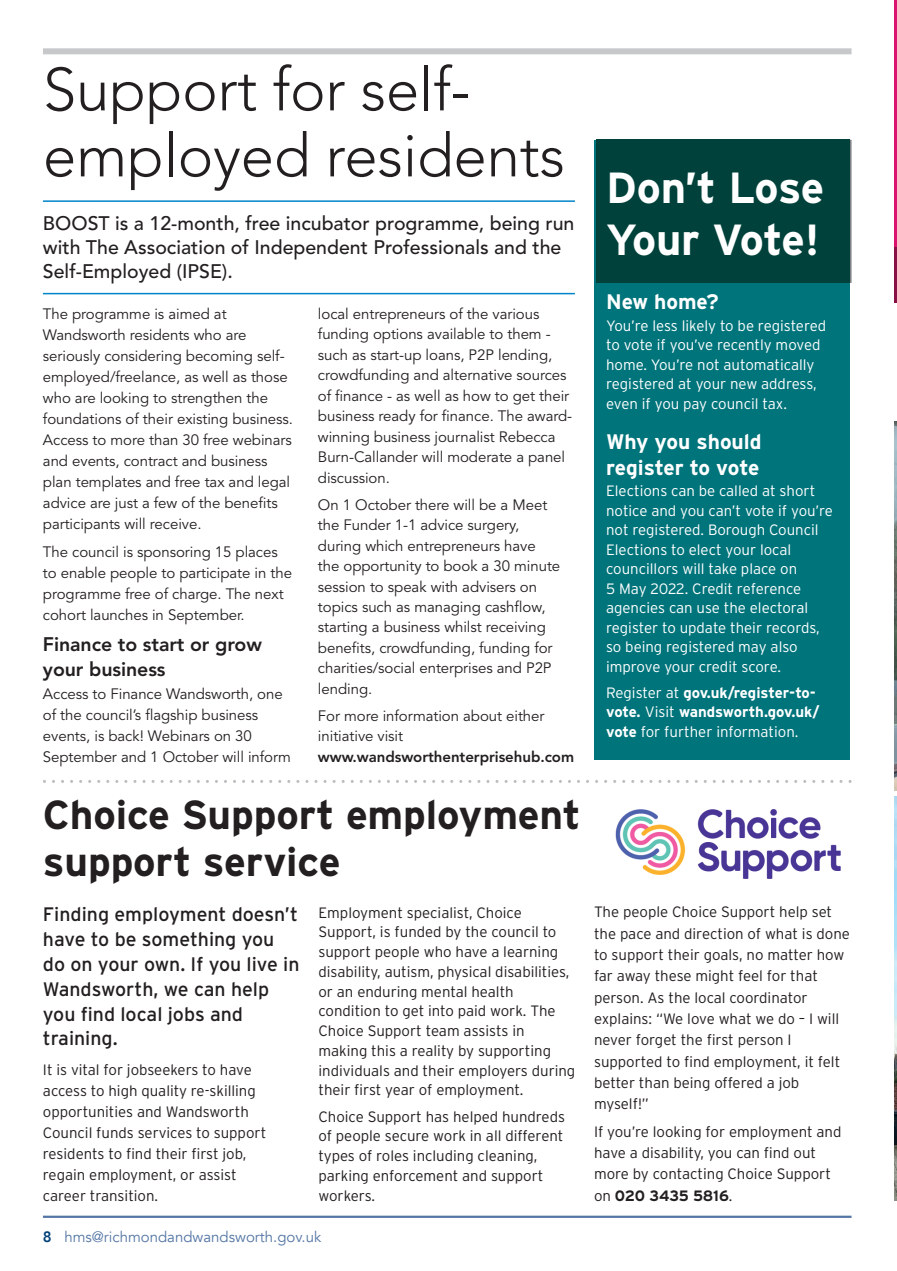
<style>
.page{position:relative;width:897px;height:1271px;background:#fff}
.page>*{position:absolute;margin:0;border:0;box-sizing:border-box;transform-origin:0 0}
.t1{font:300 60px/66px "Avenir LT";letter-spacing:-.005em;color:#231f20}
.t2{font:700 43.5px/52.5px "Interstate";letter-spacing:-.01em;color:#fff}
.t3{font:700 40.5px/46.5px "Interstate";letter-spacing:-.005em;color:#231f20}
.t4{font:700 21px/25.5px "Interstate";color:#fff}
.t5{font:500 19.5px/24px "Avenir LT";color:#231f20}
.t6{font:19.5px/24.9px "Interstate";color:#231f20}
.t7{font:800 19.5px/24.8px "Avenir LT";letter-spacing:-.005em;color:#231f20}
.t8{font:15px/20.5px "Avenir LT";letter-spacing:-.005em;color:#231f20}
.t9{font:300 15px/19.8px "Interstate";color:#231f20}
.t10{font:300 15px/19.5px "Interstate";color:#fff}
.t11{font:700 15px/19.5px "Interstate";color:#fff}
.t12{font:15px "Avenir";color:#5476a5}
.t13{font:800 15px "Avenir LT";letter-spacing:-.005em;color:#231f20}
.s1{font-weight:800;color:#004279}
.s2{font-weight:300}
.s3{font-weight:700}
</style>
<div class="page">
<div style="left:43px;top:48px;width:808px;height:6px;background:#c7c8ca"></div>
<hr style="left:43px;top:1215px;width:808px;height:2px;background:#5476a5">
<div style="left:594px;top:140px;width:255px;height:619px;background:#00747b"></div>
<div style="left:596px;top:140px;width:253px;height:143px;background:#00423b"></div>
<hr style="left:893px;top:0;width:3px;height:300px;background:#d9136e">
<hr style="left:893px;top:247px;width:3px;height:56px;background:#871144">
<svg style="left:43px;top:780px;width:808px;height:3px"></svg>
<img style="left:615px;top:809px;width:226px;height:70px">
<img style="left:894px;top:421px;width:2px;height:369px">
<img style="left:894px;top:796px;width:2px;height:404px">
<hr style="left:43px;top:200px;width:531px;height:2px;background:#0084ca">
<hr style="left:43px;top:293px;width:531px;height:1px;background:#0084ca">
<h1 class="t1" style="left:43px;top:57px;width:523px">Support for self&shy;employed residents</h1>
<h3 class="t5" style="left:43px;top:212px;width:532px">BOOST is a 12-month, free incubator programme, being run with The Association of Independent Professionals and the<br>Self-Employed (IPSE).</h3>
<p class="t8" style="left:43px;top:304px;width:251px;line-height:21px">The programme is aimed at Wandsworth residents who are seriously considering becoming self&shy;employed/freelance, as well as those who are looking to strengthen the foundations of their existing business.<br>Access to more than 30 free webinars and events, contract and business plan templates and free tax and legal advice are just a few of the benefits participants will receive.</p>
<p class="t8" style="left:43px;top:541px;width:250px;line-height:21px">The council is sponsoring 15 places to enable people to participate in the programme free of charge. The next cohort launches in September.</p>
<h3 class="t7" style="left:43px;top:632px;width:220px">Finance to start or grow your business</h3>
<p class="t8" style="left:43px;top:683px;width:249px;line-height:21px">Access to Finance Wandsworth, one of the council’s flagship business events, is back! Webinars on 30<br>September and 1 October will inform</p>
<p class="t8" style="left:318px;top:304px;width:256px">local entrepreneurs of the various funding options available to them - such as start-up loans, P2P lending, crowdfunding and alternative sources of finance - as well as how to get their business ready for finance. The award&shy;winning business journalist Rebecca Burn-Callander will moderate a panel discussion.</p>
<p class="t8" style="left:318px;top:494px;width:244px">On 1 October there will be a Meet the Funder 1-1 advice surgery, during which entrepreneurs have the opportunity to book a 30 minute session to speak with advisers on topics such as managing cashflow, starting a business whilst receiving benefits, crowdfunding, funding for charities/social enterprises and P2P lending.</p>
<p class="t8" style="left:318px;top:706px;width:228px">For more information about either initiative visit</p>
<p class="t13" style="left:318px;top:747px;width:257px">www.wandsworthenterprisehub.com</p>
<h3 class="t3" style="left:43px;top:791px;width:539px">Choice Support employment support service</h3>
<h3 class="t6" style="left:43px;top:901px;width:258px">Finding employment doesn’t have to be something you do on your own. If you live in<br>Wandsworth, we can help you find local jobs and training.</h3>
<p class="t9" style="left:43px;top:1059px;width:225px;line-height:21px">It is vital for jobseekers to have access to high quality re-skilling opportunities and Wandsworth<br>Council funds services to support residents to find their first job, regain employment, or assist career transition.</p>
<p class="t9" style="left:318px;top:902px;width:258px">Employment specialist, Choice Support, is funded by the council to support people who have a learning disability, autism, physical disabilities, or an enduring mental health condition to get into paid work. The Choice Support team assists in making this a reality by supporting individuals and their employers during their first year of employment.</p>
<p class="t9" style="left:318px;top:1106px;width:248px">Choice Support has helped hundreds of people secure work in all different types of roles including cleaning, parking enforcement and support workers.</p>
<p class="t12" style="left:43px;top:1227px;width:280px"><span class="s1">8</span> hms@richmondandwandsworth.gov.uk</p>
<h2 class="t2" style="left:606px;top:161px;width:220px">Don’t Lose<br>Your Vote!</h2>
<h3 class="t4" style="left:606px;top:289px;width:114px">New home?</h3>
<p class="t10" style="left:606px;top:315px;width:221px">You’re less likely to be registered to vote if you’ve recently moved home. You’re not automatically registered at your new address, even if you pay council tax.</p>
<h3 class="t4" style="left:606px;top:429px;width:157px">Why you should register to vote</h3>
<p class="t10" style="left:606px;top:481px;width:228px">Elections can be called at short notice and you can’t vote if you’re not registered. Borough Council<br>Elections to elect your local councillors will take place on<br>5 May 2022. Credit reference agencies can use the electoral register to update their records, so being registered may also improve your credit score.</p>
<p class="t11" style="left:606px;top:682px;width:215px"><span class="s2">Register at</span> gov.uk/register-to&shy;vote. <span class="s2">Visit</span> wandsworth.gov.uk/ vote <span class="s2">for further information.</span></p>
<p class="t9" style="left:594px;top:901px;width:257px;line-height:21.3px">The people Choice Support help set the pace and direction of what is done to support their goals, no matter how far away these might feel for that person. As the local coordinator explains: “We love what we do – I will never forget the first person I supported to find employment, it felt better than being offered a job myself!”</p>
<p class="t9" style="left:594px;top:1120px;width:249px;line-height:21.3px">If you’re looking for employment and have a disability, you can find out more by contacting Choice Support on <span class="s3">020 3435 5816</span>.</p>
</div>
